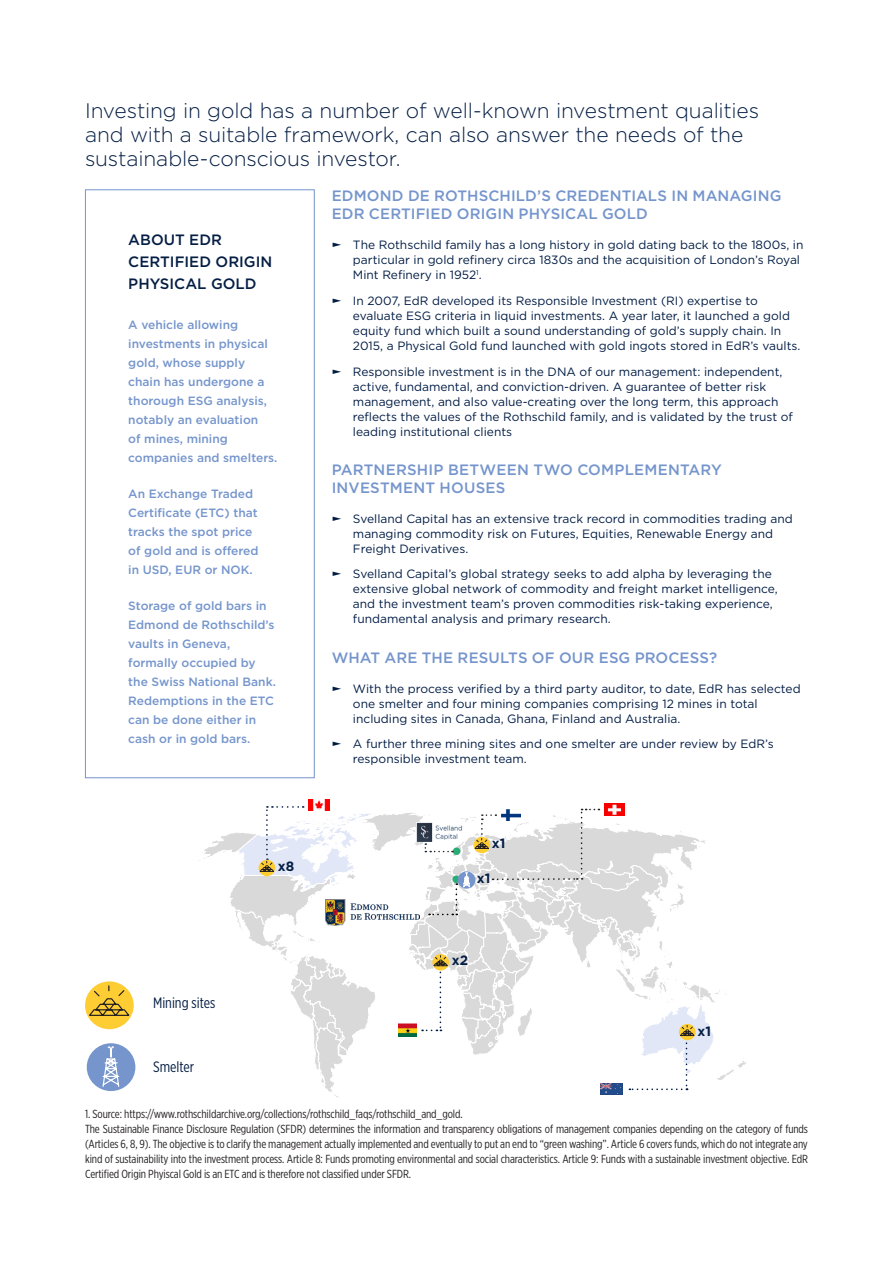
<style>
.page{position:relative;width:893px;height:1263px;background:#fff}
.page>*{position:absolute;margin:0;border:0;box-sizing:border-box;transform-origin:0 0}
.Accroche{font:300 21px/24px "Gotham";letter-spacing:-.005em;color:#051e44}
.Titre_texte_courant{font:500 15px/18px "Gotham";letter-spacing:.01em;color:#7595cc}
.Points-Clés_Titre{font:500 15px/22px "Gotham";color:#051e44}
.Points-Clés_Titre-2{font:15px "Gotham X Narrow";color:#051e44}
.Gérant_Titre{font:700 13.5px "Gotham";letter-spacing:.02em;color:#051e44}
.t1{font:12px/15px "Gotham";color:#001c44}
.Points_Clés{font:500 12px/19px "Gotham";color:#7595cc}
.Points-Clés_Titre-3{font:500 12px/19px "Gotham";color:#7595cc}
.Notes_de_bas_de_page{font:11.7px/15px "Gotham X Narrow";letter-spacing:-.01em;color:#231f20;text-align:justify}
.s1{font-family:"Segoe UI"}
</style>
<div class="page">
<div style="left:85px;top:189px;width:230px;height:589px;border:1px solid #7595cc"></div>
<div style="left:87px;top:1043px;width:48px;height:48px;background:#7595cc;border-radius:50%"></div>
<svg style="left:102px;top:1044px;width:18px;height:43px"></svg>
<div style="left:85px;top:981px;width:49px;height:48px;background:#fecd33;border-radius:50%"></div>
<svg style="left:88px;top:984px;width:43px;height:33px"></svg>
<img style="left:309px;top:800px;width:20px;height:6px">
<img style="left:604px;top:804px;width:20px;height:2px">
<svg style="left:199px;top:806px;width:548px;height:291px"></svg>
<p class="Accroche" style="left:85px;top:98px;width:676px">Investing in gold has a number of well-known investment qualities and with a suitable framework, can also answer the needs of the sustainable-conscious investor.</p>
<p class="Points-Clés_Titre" style="left:128px;top:228px;width:145px">ABOUT EDR<br>CERTIFIED ORIGIN<br>PHYSICAL GOLD</p>
<p class="Points-Clés_Titre-3" style="left:128px;top:315px;width:151px">A vehicle allowing investments in physical gold, whose supply chain has undergone a thorough ESG analysis, notably an evaluation<br>of mines, mining companies and smelters.</p>
<p class="Points_Clés" style="left:128px;top:484px;width:132px">An Exchange Traded<br>Certificate (ETC) that tracks the spot price of gold and is offered in USD, EUR or NOK.</p>
<p class="Points_Clés" style="left:128px;top:596px;width:149px">Storage of gold bars in<br>Edmond de Rothschild’s vaults in Geneva, formally occupied by the Swiss National Bank.<br>Redemptions in the ETC can be done either in cash or in gold bars.</p>
<p class="Points-Clés_Titre-2" style="left:153px;top:994px;width:64px">Mining sites</p>
<p class="Points-Clés_Titre-2" style="left:153px;top:1058px;width:43px">Smelter</p>
<p class="Gérant_Titre" style="left:278px;top:858px;width:18px">x8</p>
<p class="Titre_texte_courant" style="left:332px;top:187px;width:451px">EDMOND DE ROTHSCHILD’S CREDENTIALS IN MANAGING<br>EDR CERTIFIED ORIGIN PHYSICAL GOLD</p>
<p class="t1" style="left:353px;top:237px;width:452px;text-indent:-21px"><span class="s1">►</span> The Rothschild family has a long history in gold dating back to the 1800s, in particular in gold refinery circa 1830s and the acquisition of London’s Royal<br>Mint Refinery in 1952<sup>1</sup>.</p>
<p class="t1" style="left:353px;top:293px;width:449px;text-indent:-21px"><span class="s1">►</span> In 2007, EdR developed its Responsible Investment (RI) expertise to evaluate ESG criteria in liquid investments. A year later, it launched a gold equity fund which built a sound understanding of gold’s supply chain. In 2015, a Physical Gold fund launched with gold ingots stored in EdR’s vaults.</p>
<p class="t1" style="left:353px;top:364px;width:442px;text-indent:-21px"><span class="s1">►</span> Responsible investment is in the DNA of our management: independent, active, fundamental, and conviction-driven. A guarantee of better risk management, and also value-creating over the long term, this approach reflects the values of the Rothschild family, and is validated by the trust of leading institutional clients</p>
<p class="Titre_texte_courant" style="left:332px;top:460px;width:392px">PARTNERSHIP BETWEEN TWO COMPLEMENTARY<br>INVESTMENT HOUSES</p>
<p class="t1" style="left:353px;top:511px;width:441px;text-indent:-21px"><span class="s1">►</span> Svelland Capital has an extensive track record in commodities trading and managing commodity risk on Futures, Equities, Renewable Energy and<br>Freight Derivatives.</p>
<p class="t1" style="left:353px;top:566px;width:426px;text-indent:-21px"><span class="s1">►</span> Svelland Capital’s global strategy seeks to add alpha by leveraging the extensive global network of commodity and freight market intelligence, and the investment team’s proven commodities risk-taking experience, fundamental analysis and primary research.</p>
<p class="Titre_texte_courant" style="left:332px;top:648px;width:387px">WHAT ARE THE RESULTS OF OUR ESG PROCESS?</p>
<p class="t1" style="left:353px;top:680px;width:449px;text-indent:-21px"><span class="s1">►</span> With the process verified by a third party auditor, to date, EdR has selected one smelter and four mining companies comprising 12 mines in total including sites in Canada, Ghana, Finland and Australia.</p>
<p class="t1" style="left:353px;top:736px;width:422px;text-indent:-21px"><span class="s1">►</span> A further three mining sites and one smelter are under review by EdR’s responsible investment team.</p>
<p class="Gérant_Titre" style="left:492px;top:834px;width:15px">x1</p>
<p class="Gérant_Titre" style="left:477px;top:870px;width:15px">x1</p>
<p class="Gérant_Titre" style="left:452px;top:951px;width:18px">x2</p>
<p class="Gérant_Titre" style="left:697px;top:1022px;width:15px">x1</p>
<p class="Notes_de_bas_de_page" style="left:85px;top:1106px;width:379px">1. Source: https://www.rothschildarchive.org/collections/rothschild_faqs/rothschild_and_gold.</p>
<p class="Notes_de_bas_de_page" style="left:85px;top:1121px;width:724px">The Sustainable Finance Disclosure Regulation (SFDR) determines the information and transparency obligations of management companies depending on the category of funds (Articles 6, 8, 9). The objective is to clarify the management actually implemented and eventually to put an end to “green washing”. Article 6 covers funds, which do not integrate any kind of sustainability into the investment process. Article 8: Funds promoting environmental and social characteristics. Article 9: Funds with a sustainable investment objective. EdR Certified Origin Phyiscal Gold is an ETC and is therefore not classified under SFDR.</p>
</div>
